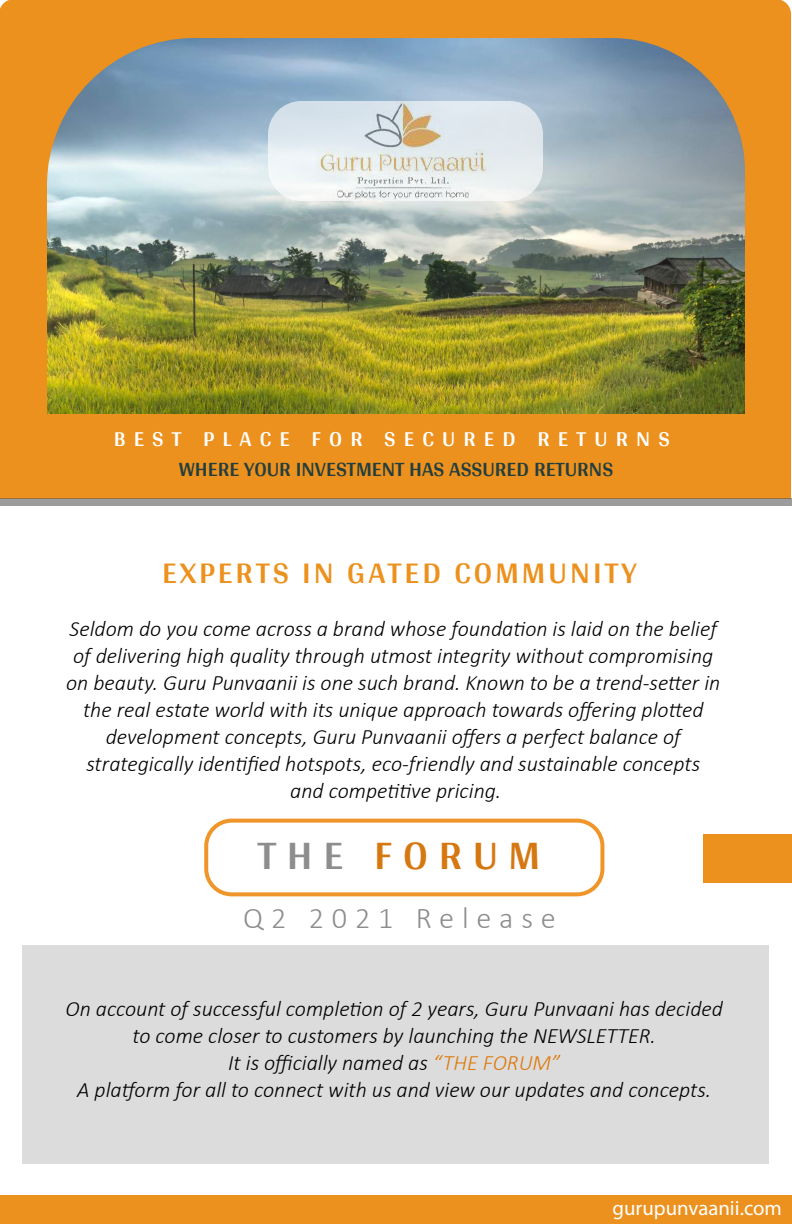
<style>
.page{position:relative;width:792px;height:1224px;background:#fff}
.page>*{position:absolute;margin:0;border:0;box-sizing:border-box;transform-origin:0 0}
.t1{font:700 41.9px "Arya";letter-spacing:.26em;color:#d67812}
.t2{font:700 31.1px "Arya";letter-spacing:.1em;color:#ec911d}
.t3{font:300 30.2px "Calibri";letter-spacing:.26em;color:#8d8d8e}
.t4{font:italic 300 22px/27px "Calibri";color:#000;text-align:center}
.t5{font:700 22px "Arya";letter-spacing:.375em;color:#fff}
.t6{font:700 21px "Arya";color:#223e3e}
.t7{font:20.8px "Myriad Pro";color:#fff}
.s1{color:#8d8d8e}
.s2{color:#dd780a}
</style>
<div class="page">
<div style="left:0;top:0;width:791px;height:498px;background:#ec911d"></div>
<div style="left:22px;top:945px;width:747px;height:219px;background:#dddcdc"></div>
<div style="left:204px;top:819px;width:400px;height:77px;border:4px solid #ef9529;border-radius:26px"></div>
<div style="left:0;top:1195px;width:792px;height:29px;background:#ec911d"></div>
<div style="left:703px;top:834px;width:89px;height:49px;background:#ec911d"></div>
<img style="left:47px;top:38px;width:698px;height:376px">
<img style="left:268px;top:101px;width:275px;height:100px">
<div style="left:0;top:498px;width:792px;height:8px;background:#9c9c9c"></div>
<p class="t5" style="left:114px;top:425px;width:558px">BEST PLACE FOR SECURED RETURNS</p>
<p class="t6" style="left:179px;top:457px;width:436px">WHERE YOUR INVESTMENT HAS ASSURED RETURNS</p>
<h2 class="t2" style="left:162px;top:554px;width:476px">EXPERTS IN GATED COMMUNITY</h2>
<p class="t4" style="left:66px;top:615px;width:656px">Seldom do you come across a brand whose foundation is laid on the belief of delivering high quality through utmost integrity without compromising on beauty. Guru Punvaanii is one such brand. Known to be a trend-setter in the real estate world with its unique approach towards offering plotted development concepts, Guru Punvaanii offers a perfect balance of strategically identified hotspots, eco-friendly and sustainable concepts<br>and competitive pricing.</p>
<h1 class="t1" style="left:258px;top:830px;width:284px"><span class="s1">THE</span> FORUM</h1>
<h3 class="t3" style="left:243px;top:899px;width:314px">Q2 2021 Release</h3>
<p class="t4" style="left:66px;top:995px;width:659px">On account of successful completion of 2 years, Guru Punvaani has decided to come closer to customers by launching the NEWSLETTER.<br>It is officially named as <span class="s2">“THE FORUM”<br></span>A platform for all to connect with us and view our updates and concepts.</p>
<p class="t7" style="left:613px;top:1195px;width:171px">gurupunvaanii.com</p>
</div>
